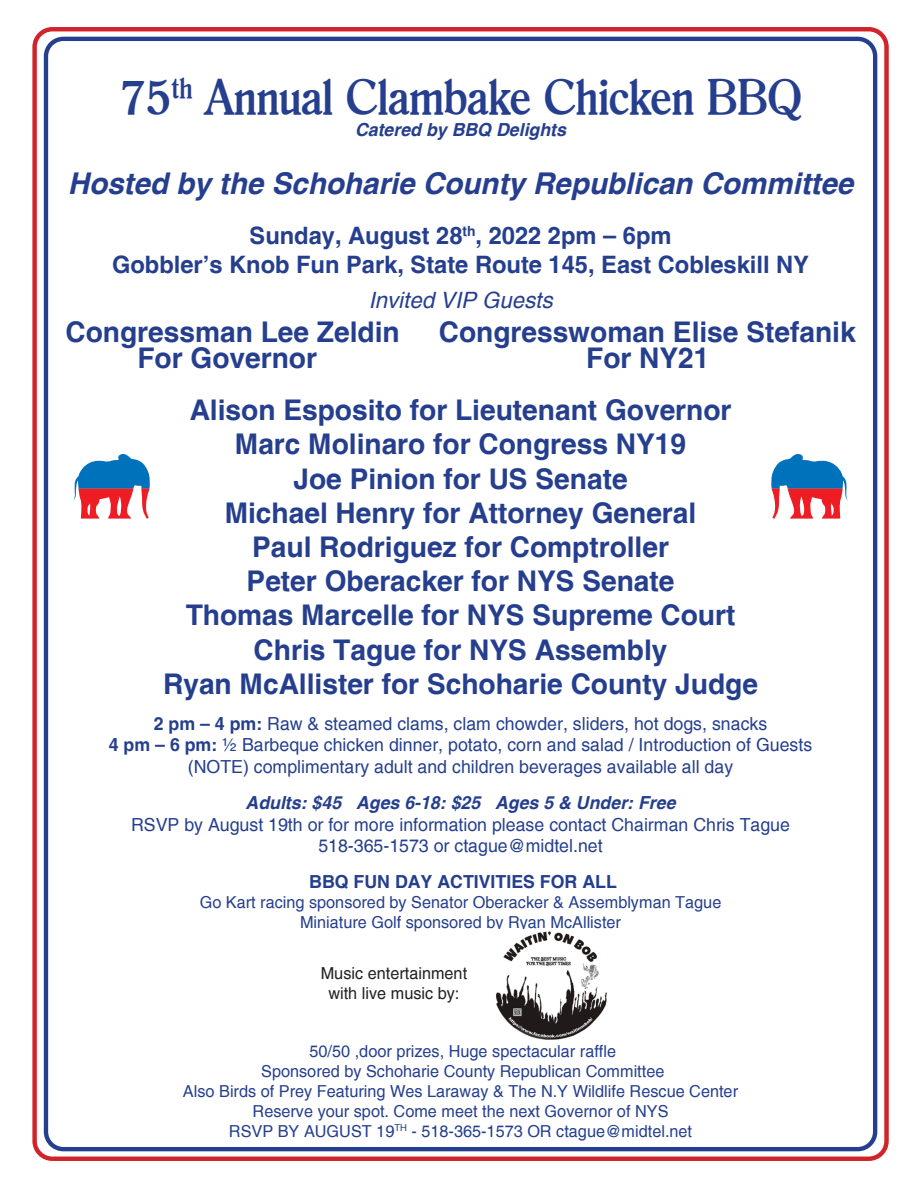
<style>
.page{position:relative;width:918px;height:1188px;background:#fff}
.page>*{position:absolute;margin:0;border:0;box-sizing:border-box;transform-origin:0 0}
.t1{font:700 48px "Roomy";color:#253f8e}
.t2{font:italic 700 30px "Helvetica";color:#253f8e}
.t3{font:700 28.5px "Helvetica";color:#253f8e}
.t4{font:700 24px "Helvetica";color:#253f8e}
.t5{font:italic 22.5px "Helvetica";color:#253f8e}
.t6{font:18px "Helvetica";color:#253f8e}
.t7{font:italic 700 18px "Helvetica";color:#253f8e}
.t8{font:700 18px "Helvetica";color:#253f8e}
.t9{font:16.5px "Helvetica";color:#253f8e}
.t10{font:16.5px "Helvetica";color:#231f20}
.s1{font-weight:700}
</style>
<div class="page">
<div style="left:32px;top:27px;width:857px;height:1134px;border:4px solid #d1232a;border-radius:18px"></div>
<div style="left:44px;top:37px;width:833px;height:1114px;border:4px solid #253f8e;border-radius:17px"></div>
<svg style="left:73px;top:454px;width:77px;height:65px"></svg>
<svg style="left:771px;top:454px;width:77px;height:65px"></svg>
<img style="left:496px;top:931px;width:111px;height:109px">
<p class="t1" style="left:119px;top:55px;width:684px">75<sup>th</sup> Annual Clambake Chicken BBQ</p>
<p class="t7" style="left:355px;top:119px;width:213px">Catered by BBQ Delights</p>
<p class="t2" style="left:68px;top:165px;width:787px">Hosted by the Schoharie County Republican Committee</p>
<p class="t4" style="left:250px;top:221px;width:424px">Sunday, August 28<sup>th</sup>, 2022 2pm – 6pm</p>
<p class="t4" style="left:112px;top:250px;width:698px">Gobbler’s Knob Fun Park, State Route 145, East Cobleskill NY</p>
<p class="t5" style="left:369px;top:287px;width:185px">Invited VIP Guests</p>
<p class="t3" style="left:65px;top:315px;width:336px">Congressman Lee Zeldin</p>
<p class="t3" style="left:439px;top:315px;width:418px">Congresswoman Elise Stefanik</p>
<p class="t3" style="left:137px;top:341px;width:181px">For Governor</p>
<p class="t3" style="left:586px;top:341px;width:125px">For NY21</p>
<p class="t3" style="left:190px;top:393px;width:543px">Alison Esposito for Lieutenant Governor</p>
<p class="t3" style="left:235px;top:427px;width:453px">Marc Molinaro for Congress NY19</p>
<p class="t3" style="left:293px;top:461px;width:336px">Joe Pinion for US Senate</p>
<p class="t3" style="left:225px;top:495px;width:473px">Michael Henry for Attorney General</p>
<p class="t3" style="left:252px;top:529px;width:418px">Paul Rodriguez for Comptroller</p>
<p class="t3" style="left:247px;top:564px;width:429px">Peter Oberacker for NYS Senate</p>
<p class="t3" style="left:186px;top:598px;width:551px">Thomas Marcelle for NYS Supreme Court</p>
<p class="t3" style="left:254px;top:632px;width:415px">Chris Tague for NYS Assembly</p>
<p class="t3" style="left:163px;top:666px;width:596px">Ryan McAllister for Schoharie County Judge</p>
<p class="t6" style="left:154px;top:713px;width:615px"><span class="s1">2 pm – 4 pm:</span> Raw &amp; steamed clams, clam chowder, sliders, hot dogs, snacks</p>
<p class="t6" style="left:109px;top:735px;width:705px"><span class="s1">4 pm – 6 pm:</span> ½ Barbeque chicken dinner, potato, corn and salad / Introduction of Guests</p>
<p class="t6" style="left:188px;top:756px;width:547px">(NOTE) complimentary adult and children beverages available all day</p>
<p class="t7" style="left:246px;top:792px;width:432px">Adults: $45 Ages 6-18: $25 Ages 5 &amp; Under: Free</p>
<p class="t6" style="left:131px;top:814px;width:660px">RSVP by August 19th or for more information please contact Chairman Chris Tague</p>
<p class="t6" style="left:318px;top:835px;width:286px">518-365-1573 or ctague@midtel.net</p>
<p class="t8" style="left:309px;top:871px;width:309px">BBQ FUN DAY ACTIVITIES FOR ALL</p>
<p class="t9" style="left:200px;top:893px;width:523px">Go Kart racing sponsored by Senator Oberacker &amp; Assemblyman Tague</p>
<p class="t9" style="left:300px;top:912px;width:322px">Miniature Golf sponsored by Ryan McAllister</p>
<p class="t10" style="left:321px;top:964px;width:148px">Music entertainment</p>
<p class="t10" style="left:328px;top:984px;width:133px">with live music by:</p>
<p class="t9" style="left:310px;top:1042px;width:308px">50/50 ,door prizes, Huge spectacular raffle</p>
<p class="t9" style="left:261px;top:1062px;width:405px">Sponsored by Schoharie County Republican Committee</p>
<p class="t9" style="left:183px;top:1082px;width:557px">Also Birds of Prey Featuring Wes Laraway &amp; The N.Y Wildlife Rescue Center</p>
<p class="t9" style="left:253px;top:1101px;width:417px">Reserve your spot. Come meet the next Governor of NYS</p>
<p class="t9" style="left:229px;top:1121px;width:465px">RSVP BY AUGUST 19<sup>TH</sup> - 518-365-1573 OR ctague@midtel.net</p>
</div>
